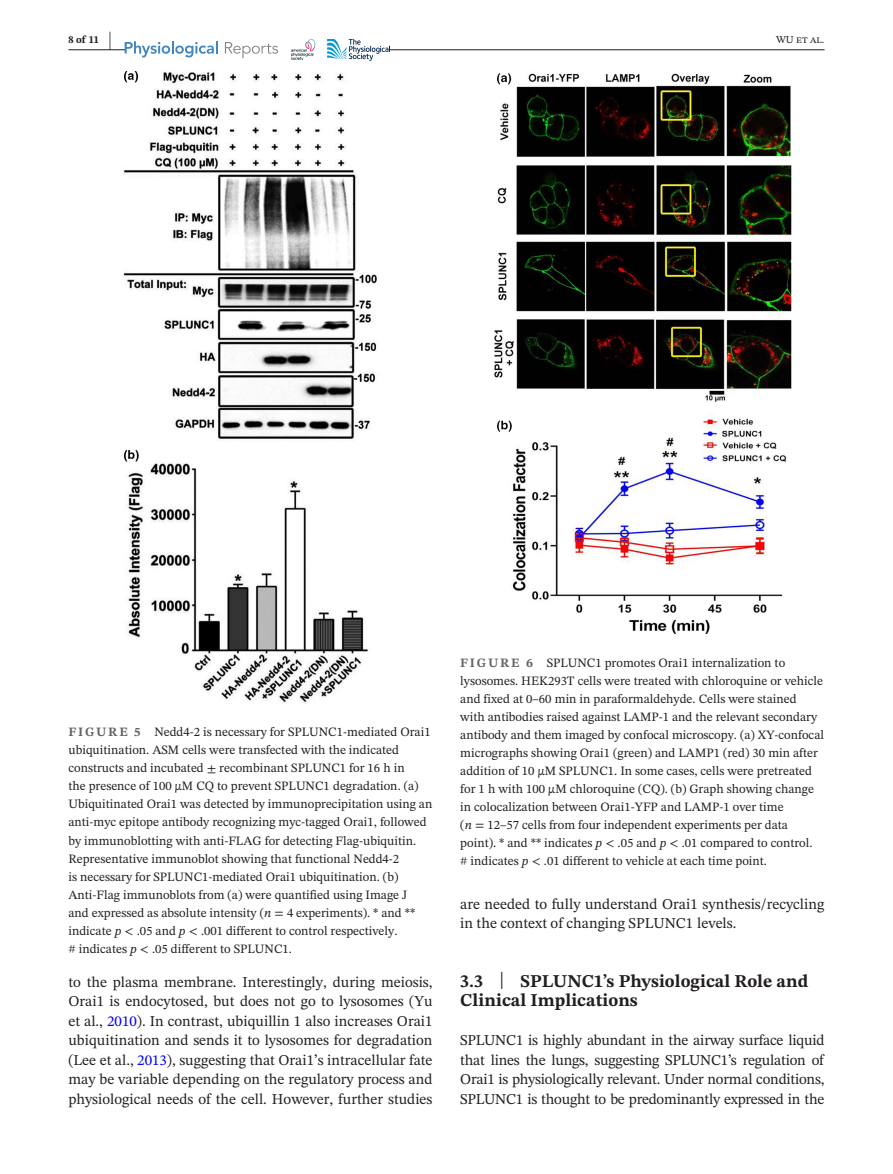
<style>
.page{position:relative;width:893px;height:1174px;background:#fff}
.page>*{position:absolute;margin:0;border:0;box-sizing:border-box;transform-origin:0 0}
.t1{font:700 18px/19.5px "STIX Two Text";color:#231f20}
.t2{font:15px/19.5px "STIX Two Text";color:#231f20;text-align:justify}
.t3{font:12.75px/18px "STIX Two Text";color:#231f20}
.t4{font:10.5px "STIX Two Text";color:#231f20}
.t5{font:700 10.5px "STIX Two Text";color:#231f20}
.s1{font-size:21px}
.s2{font-weight:700;color:#636366}
.s3{font-style:italic}
.s4{color:#00f}
.s5{font-weight:400;font-size:23.7px}
</style>
<div class="page">
<hr style="left:68px;top:49px;width:756px;height:1px;background:#231f20">
<div style="left:125px;top:39px;width:264px;height:21px;background:#fff"></div>
<svg style="left:291px;top:39px;width:24px;height:21px"></svg>
<img style="left:328px;top:39px;width:61px;height:21px">
<svg style="left:125px;top:41px;width:93px;height:16px"></svg>
<svg style="left:225px;top:42px;width:53px;height:16px"></svg>
<img style="left:123px;top:71px;width:255px;height:632px">
<img style="left:494px;top:73px;width:297px;height:561px">
<p class="t5" style="left:68px;top:32px;width:44px">8 of 11 <span class="s1">|</span></p>
<p class="t4" style="left:776px;top:32px;width:50px">WU et al.</p>
<p class="t3" style="left:68px;top:723px;width:365px"><span class="s2">FIGURE 5</span> Nedd4-2 is necessary for SPLUNC1-mediated Orai1 ubiquitination. ASM cells were transfected with the indicated constructs and incubated ± recombinant SPLUNC1 for 16 h in<br>the presence of 100 µM CQ to prevent SPLUNC1 degradation. (a)<br>Ubiquitinated Orai1 was detected by immunoprecipitation using an anti-myc epitope antibody recognizing myc-tagged Orai1, followed by immunoblotting with anti-FLAG for detecting Flag-ubiquitin.<br>Representative immunoblot showing that functional Nedd4-2<br>is necessary for SPLUNC1-mediated Orai1 ubiquitination. (b)<br>Anti-Flag immunoblots from (a) were quantified using Image J<br>and expressed as absolute intensity (<span class="s3">n</span> = 4 experiments). * and ** indicate <span class="s3">p</span> &lt; .05 and <span class="s3">p</span> &lt; .001 different to control respectively.<br># indicates <span class="s3">p</span> &lt; .05 different to SPLUNC1.</p>
<p class="t2" style="left:68px;top:972px;width:366px">to the plasma membrane. Interestingly, during meiosis, Orai1 is endocytosed, but does not go to lysosomes (Yu et al., <span class="s4">2010</span>). In contrast, ubiquillin 1 also increases Orai1 ubiquitination and sends it to lysosomes for degradation (Lee et al., <span class="s4">2013</span>), suggesting that Orai1’s intracellular fate may be variable depending on the regulatory process and physiological needs of the cell. However, further studies</p>
<p class="t3" style="left:460px;top:654px;width:365px"><span class="s2">FIGURE 6</span> SPLUNC1 promotes Orai1 internalization to lysosomes. HEK293T cells were treated with chloroquine or vehicle and fixed at 0–60 min in paraformaldehyde. Cells were stained with antibodies raised against LAMP-1 and the relevant secondary antibody and them imaged by confocal microscopy. (a) XY-confocal micrographs showing Orai1 (green) and LAMP1 (red) 30 min after addition of 10 µM SPLUNC1. In some cases, cells were pretreated for 1 h with 100 µM chloroquine (CQ). (b) Graph showing change in colocalization between Orai1-YFP and LAMP-1 over time<br>(<span class="s3">n</span> = 12–57 cells from four independent experiments per data point). * and ** indicates <span class="s3">p</span> &lt; .05 and <span class="s3">p</span> &lt; .01 compared to control.<br># indicates <span class="s3">p</span> &lt; .01 different to vehicle at each time point.</p>
<p class="t2" style="left:460px;top:894px;width:366px">are needed to fully understand Orai1 synthesis/recycling in the context of changing SPLUNC1 levels.</p>
<h1 class="t1" style="left:460px;top:971px;width:350px">3.3 <span class="s5">|</span> SPLUNC1’s Physiological Role and<br>Clinical Implications</h1>
<p class="t2" style="left:460px;top:1030px;width:366px">SPLUNC1 is highly abundant in the airway surface liquid that lines the lungs, suggesting SPLUNC1’s regulation of Orai1 is physiologically relevant. Under normal conditions, SPLUNC1 is thought to be predominantly expressed in the</p>
</div>
